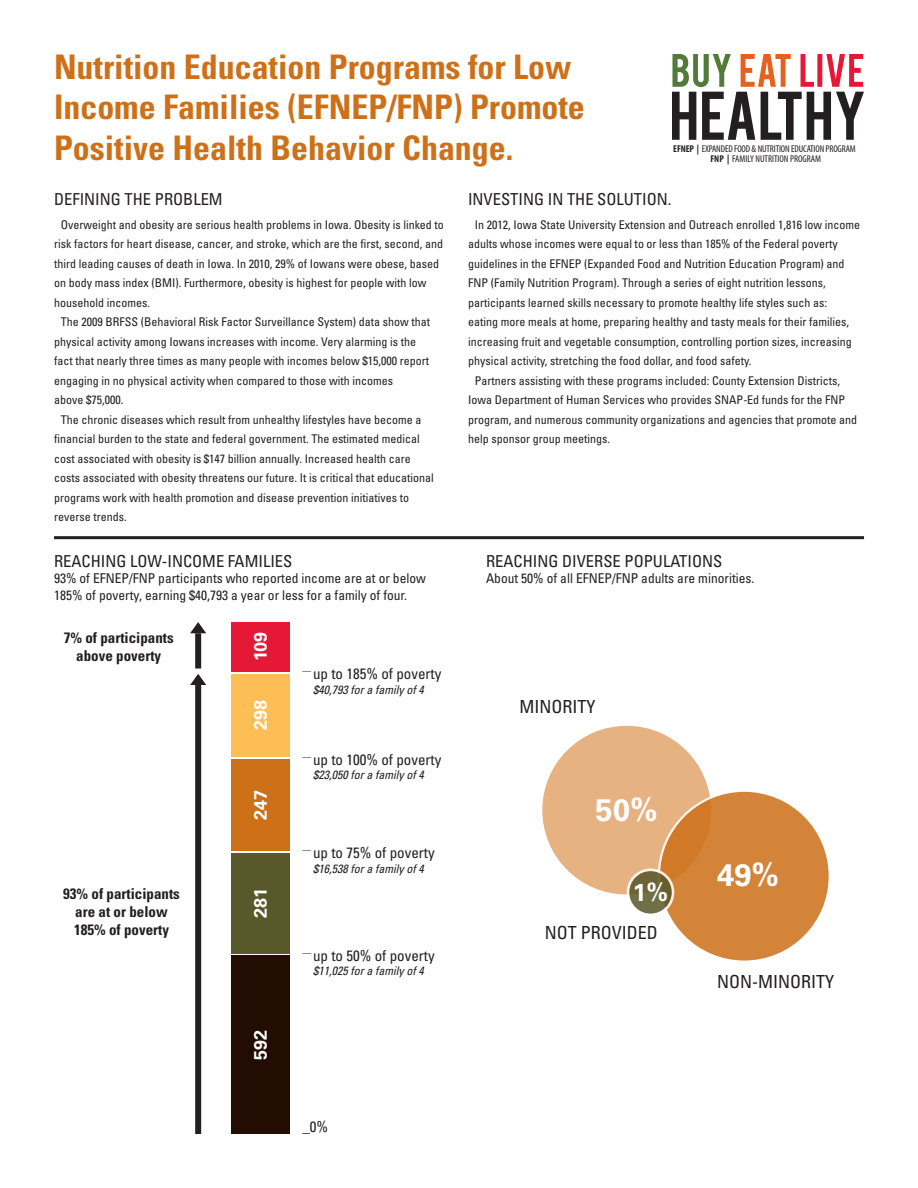
<style>
.page{position:relative;width:918px;height:1188px;background:#fff}
.page>*{position:absolute;margin:0;border:0;box-sizing:border-box;transform-origin:0 0}
.t1{font:700 condensed 33.9px/40.7px "Univers LT Std";color:#ce7018}
.t2{font:700 31.05px "Univers LT Std";color:#fff}
.t3{font:700 24.45px "Univers LT Std";color:#fff}
.t4{font:condensed 18px "Univers LT Std";color:#231f20}
.t5{font:700 18px "Univers LT Std";color:#fff}
.t6{font:condensed 16.5px "Univers LT Std";color:#231f20}
.t7{font:condensed 15px "Univers LT Std";color:#231f20}
.t8{font:700 condensed 15px/18px "Univers LT Std";color:#231f20;text-align:center}
.t9{font:condensed 13.5px/16.2px "Univers LT Std";color:#231f20}
.t10{font:condensed 12px/19.5px "Univers LT Std";color:#231f20}
.t11{font:italic condensed 12px "Univers LT Std";color:#231f20}
.t12{font:condensed 9.9px/9.8px "Myriad Pro";letter-spacing:-.015em;color:#231f20;text-align:center}
.s1{font-weight:700}
</style>
<div class="page">
<div style="left:541px;top:725px;width:171px;height:171px;background:#e7b282;border-radius:50%"></div>
<svg style="left:672px;top:54px;width:192px;height:86px"></svg>
<div style="left:231px;top:622px;width:58px;height:49px;background:#e51836"></div>
<div style="left:231px;top:674px;width:58px;height:83px;background:#fdbe56"></div>
<div style="left:231px;top:759px;width:58px;height:92px;background:#ce7018"></div>
<div style="left:231px;top:853px;width:58px;height:100px;background:#58582a"></div>
<div style="left:231px;top:956px;width:58px;height:178px;background:#230d02"></div>
<svg style="left:190px;top:622px;width:16px;height:11px"></svg>
<div style="left:195px;top:633px;width:6px;height:36px;background:#231f20"></div>
<svg style="left:190px;top:674px;width:16px;height:11px"></svg>
<div style="left:195px;top:685px;width:6px;height:449px;background:#231f20"></div>
<svg style="left:659px;top:791px;width:171px;height:171px;background:#d4863b"></svg>
<hr style="left:54px;top:536px;width:810px;height:3px;background:#231f20">
<svg style="left:628px;top:870px;width:45px;height:45px"></svg>
<div style="left:627px;top:869px;width:47px;height:47px;border:3px solid #fff;border-radius:50%"></div>
<p class="t1" style="left:54px;top:46px;width:532px">Nutrition Education Programs for Low<br>Income Families (EFNEP/FNP) Promote<br>Positive Health Behavior Change.</p>
<p class="t6" style="left:54px;top:188px;width:170px">DEFINING THE PROBLEM</p>
<p class="t10" style="left:54px;top:215px;width:391px;text-indent:7px">Overweight and obesity are serious health problems in Iowa. Obesity is linked to risk factors for heart disease, cancer, and stroke, which are the first, second, and third leading causes of death in Iowa. In 2010, 29% of Iowans were obese, based on body mass index (BMI). Furthermore, obesity is highest for people with low household incomes.</p>
<p class="t10" style="left:54px;top:312px;width:378px;text-indent:7px">The 2009 BRFSS (Behavioral Risk Factor Surveillance System) data show that physical activity among Iowans increases with income. Very alarming is the fact that nearly three times as many people with incomes below $15,000 report engaging in no physical activity when compared to those with incomes<br>above $75,000.</p>
<p class="t10" style="left:54px;top:410px;width:381px;text-indent:7px">The chronic diseases which result from unhealthy lifestyles have become a financial burden to the state and federal government. The estimated medical cost associated with obesity is $147 billion annually. Increased health care costs associated with obesity threatens our future. It is critical that educational programs work with health promotion and disease prevention initiatives to reverse trends.</p>
<p class="t12" style="left:673px;top:144px;width:184px"><span class="s1">EFNEP |</span> EXPANDED FOOD &amp; NUTRITION EDUCATION PROGRAM<br><span class="s1">FNP |</span> FAMILY NUTRITION PROGRAM</p>
<p class="t6" style="left:468px;top:188px;width:205px">INVESTING IN THE SOLUTION.</p>
<p class="t10" style="left:468px;top:215px;width:393px;text-indent:7px">In 2012, Iowa State University Extension and Outreach enrolled 1,816 low income adults whose incomes were equal to or less than 185% of the Federal poverty guidelines in the EFNEP (Expanded Food and Nutrition Education Program) and FNP (Family Nutrition Program). Through a series of eight nutrition lessons, participants learned skills necessary to promote healthy life styles such as: eating more meals at home, preparing healthy and tasty meals for their families, increasing fruit and vegetable consumption, controlling portion sizes, increasing physical activity, stretching the food dollar, and food safety.</p>
<p class="t10" style="left:468px;top:371px;width:391px;text-indent:7px">Partners assisting with these programs included: County Extension Districts, Iowa Department of Human Services who provides SNAP-Ed funds for the FNP program, and numerous community organizations and agencies that promote and help sponsor group meetings.</p>
<p class="t6" style="left:54px;top:551px;width:240px">REACHING LOW-INCOME FAMILIES</p>
<p class="t9" style="left:54px;top:570px;width:373px">93% of EFNEP/FNP participants who reported income are at or below<br>185% of poverty, earning $40,793 a year or less for a family of four.</p>
<p class="t8" style="left:64px;top:629px;width:111px">7% of participants above poverty</p>
<p class="t5" style="left:250px;top:661px;width:30px;rotate:-90deg">109</p>
<p class="t8" style="left:63px;top:884px;width:118px">93% of participants are at or below<br>185% of poverty</p>
<p class="t5" style="left:250px;top:730px;width:32px;rotate:-90deg">298</p>
<p class="t5" style="left:250px;top:820px;width:32px;rotate:-90deg">247</p>
<p class="t5" style="left:250px;top:918px;width:32px;rotate:-90deg">281</p>
<p class="t5" style="left:250px;top:1060px;width:32px;rotate:-90deg">592</p>
<p class="t7" style="left:302px;top:665px;width:140px"><sup>—</sup> up to 185% of poverty</p>
<p class="t11" style="left:313px;top:682px;width:112px">$40,793 for a family of 4</p>
<p class="t7" style="left:302px;top:750px;width:140px"><sup>—</sup> up to 100% of poverty</p>
<p class="t11" style="left:313px;top:767px;width:112px">$23,050 for a family of 4</p>
<p class="t7" style="left:302px;top:844px;width:134px"><sup>—</sup> up to 75% of poverty</p>
<p class="t11" style="left:313px;top:861px;width:112px">$16,538 for a family of 4</p>
<p class="t7" style="left:302px;top:946px;width:134px"><sup>—</sup> up to 50% of poverty</p>
<p class="t11" style="left:313px;top:964px;width:112px">$11,025 for a family of 4</p>
<p class="t7" style="left:302px;top:1117px;width:27px">_0%</p>
<p class="t6" style="left:486px;top:551px;width:238px">REACHING DIVERSE POPULATIONS</p>
<p class="t9" style="left:486px;top:570px;width:270px">About 50% of all EFNEP/FNP adults are minorities.</p>
<p class="t4" style="left:520px;top:696px;width:78px">MINORITY</p>
<p class="t2" style="left:596px;top:792px;width:64px">50%</p>
<p class="t3" style="left:633px;top:878px;width:37px">1%</p>
<p class="t4" style="left:545px;top:922px;width:115px">NOT PROVIDED</p>
<p class="t2" style="left:717px;top:857px;width:64px">49%</p>
<p class="t4" style="left:717px;top:971px;width:119px">NON-MINORITY</p>
</div>
